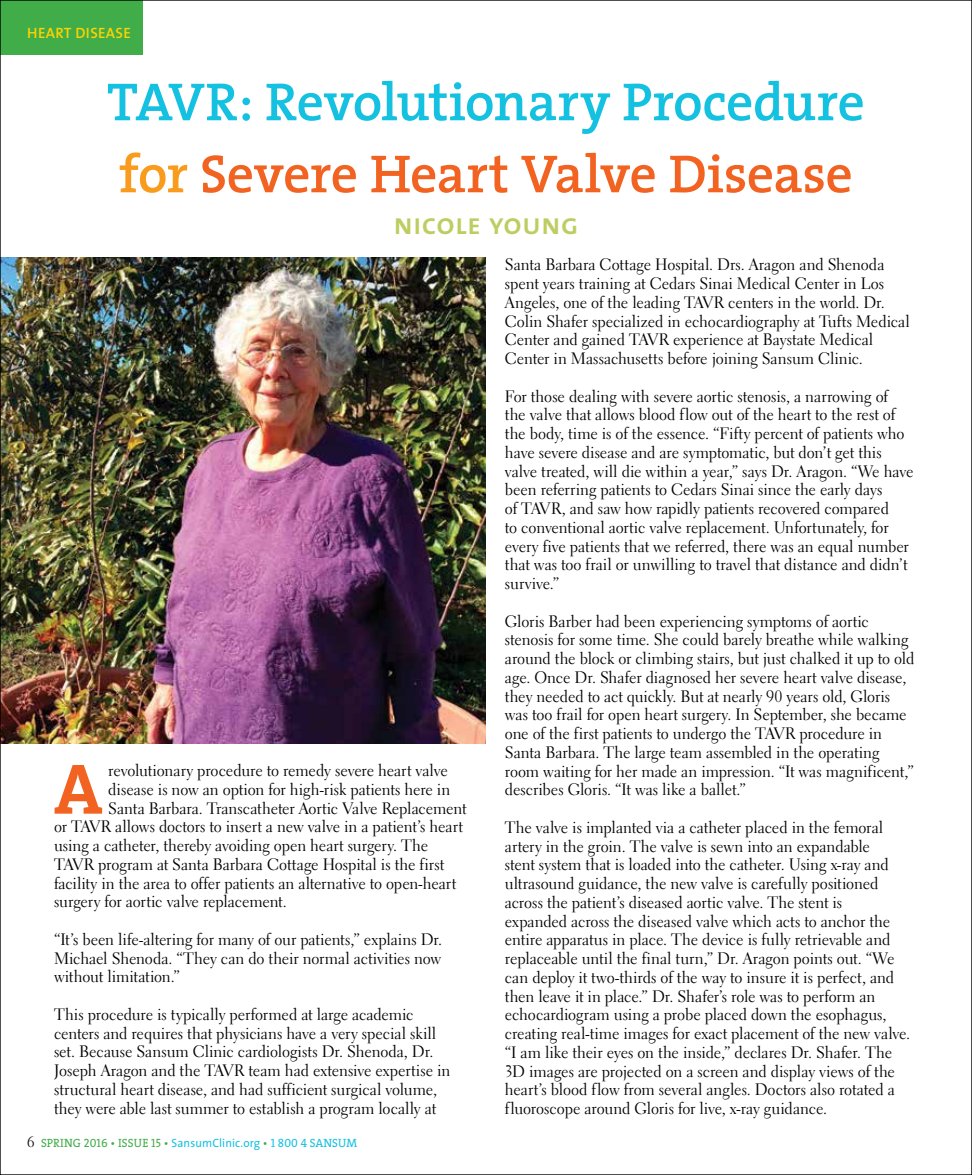
<style>
.page{position:relative;width:972px;height:1175px;background:#fff}
.page>*{position:absolute;margin:0;border:0;box-sizing:border-box;transform-origin:0 0}
.t1{font:700 72px "The Serif";color:#f26322}
.t2{font:600 54px/72px "The Serif";letter-spacing:-.015em;color:#15c1e1}
.t3{font:30px "The Sans Semi Bold Caps";letter-spacing:.01em;color:#becd61}
.t4{font:16.5px/18.8px "Electra LH";letter-spacing:-.005em;color:#000}
.t5{font:15px "The Sans Semi Bold Caps";letter-spacing:.025em;color:#fed301}
.t6{font:12px "The Serif Caps";letter-spacing:.01em;color:#41ad49;scale:.96 1}
.s1{color:#f99b1c}
.s2{color:#f26322}
.s3{font-family:"Electra LH";font-size:15px;color:#000}
.s4{font-family:"The Sans";color:#15c1e1}
.s5{color:#15c1e1}
</style>
<div class="page">
<img style="left:2px;top:257px;width:484px;height:486px">
<div style="left:0;top:0;width:143px;height:54px;background:#41ad49"></div>
<p class="t5" style="left:27px;top:20px;width:105px">HEART DISEASE</p>
<h2 class="t2" style="left:107px;top:64px;width:760px">TAVR: Revolutionary Procedure <span class="s1">for</span> <span class="s2">Severe Heart Valve Disease</span></h2>
<h3 class="t3" style="left:393px;top:199px;width:186px">nicole young</h3>
<h1 class="t1" style="left:54px;top:729px;width:50px">A</h1>
<p class="t4" style="left:108px;top:761px;width:341px">revolutionary procedure to remedy severe heart valve</p>
<p class="t4" style="left:108px;top:780px;width:343px">disease is now an option for high-risk patients here in</p>
<p class="t4" style="left:108px;top:798px;width:360px">Santa Barbara. Transcatheter Aortic Valve Replacement</p>
<p class="t4" style="left:54px;top:817px;width:410px">or TAVR allows doctors to insert a new valve in a patient’s heart</p>
<p class="t4" style="left:54px;top:836px;width:376px">using a catheter, thereby avoiding open heart surgery. The</p>
<p class="t4" style="left:54px;top:855px;width:392px">TAVR program at Santa Barbara Cottage Hospital is the first</p>
<p class="t4" style="left:54px;top:873px;width:404px">facility in the area to offer patients an alternative to open-heart</p>
<p class="t4" style="left:54px;top:892px;width:234px">surgery for aortic valve replacement.</p>
<p class="t4" style="left:54px;top:930px;width:390px;text-align:justify">“It’s been life-altering for many of our patients,” explains Dr.<br>Michael Shenoda. “They can do their normal activities now without limitation.”</p>
<p class="t4" style="left:54px;top:1005px;width:398px">This procedure is typically performed at large academic centers and requires that physicians have a very special skill set. Because Sansum Clinic cardiologists Dr. Shenoda, Dr.<br>Joseph Aragon and the TAVR team had extensive expertise in structural heart disease, and had sufficient surgical volume, they were able last summer to establish a program locally at</p>
<p class="t6" style="left:27px;top:1133px;width:346px"><span class="s3">6</span> SPRING 2016 • ISSUE 15 • <span class="s4">SansumClinic.org</span> • <span class="s5">1 800 4 SANSUM</span></p>
<p class="t4" style="left:505px;top:255px;width:407px">Santa Barbara Cottage Hospital. Drs. Aragon and Shenoda spent years training at Cedars Sinai Medical Center in Los Angeles, one of the leading TAVR centers in the world. Dr.<br>Colin Shafer specialized in echocardiography at Tufts Medical Center and gained TAVR experience at Baystate Medical Center in Massachusetts before joining Sansum Clinic.</p>
<p class="t4" style="left:505px;top:386px;width:410px">For those dealing with severe aortic stenosis, a narrowing of<br>the valve that allows blood flow out of the heart to the rest of the body, time is of the essence. “Fifty percent of patients who have severe disease and are symptomatic, but don’t get this valve treated, will die within a year,” says Dr. Aragon. “We have been referring patients to Cedars Sinai since the early days<br>of TAVR, and saw how rapidly patients recovered compared<br>to conventional aortic valve replacement. Unfortunately, for every five patients that we referred, there was an equal number that was too frail or unwilling to travel that distance and didn’t survive.”</p>
<p class="t4" style="left:505px;top:611px;width:411px">Gloris Barber had been experiencing symptoms of aortic stenosis for some time. She could barely breathe while walking around the block or climbing stairs, but just chalked it up to old age. Once Dr. Shafer diagnosed her severe heart valve disease, they needed to act quickly. But at nearly 90 years old, Gloris was too frail for open heart surgery. In September, she became one of the first patients to undergo the TAVR procedure in Santa Barbara. The large team assembled in the operating room waiting for her made an impression. “It was magnificent,” describes Gloris. “It was like a ballet.”</p>
<p class="t4" style="left:505px;top:818px;width:407px">The valve is implanted via a catheter placed in the femoral artery in the groin. The valve is sewn into an expandable<br>stent system that is loaded into the catheter. Using x-ray and ultrasound guidance, the new valve is carefully positioned across the patient’s diseased aortic valve. The stent is<br>expanded across the diseased valve which acts to anchor the entire apparatus in place. The device is fully retrievable and replaceable until the final turn,” Dr. Aragon points out. “We can deploy it two-thirds of the way to insure it is perfect, and then leave it in place.” Dr. Shafer’s role was to perform an echocardiogram using a probe placed down the esophagus, creating real-time images for exact placement of the new valve. “I am like their eyes on the inside,” declares Dr. Shafer. The 3D images are projected on a screen and display views of the heart’s blood flow from several angles. Doctors also rotated a fluoroscope around Gloris for live, x-ray guidance.</p>
</div>
